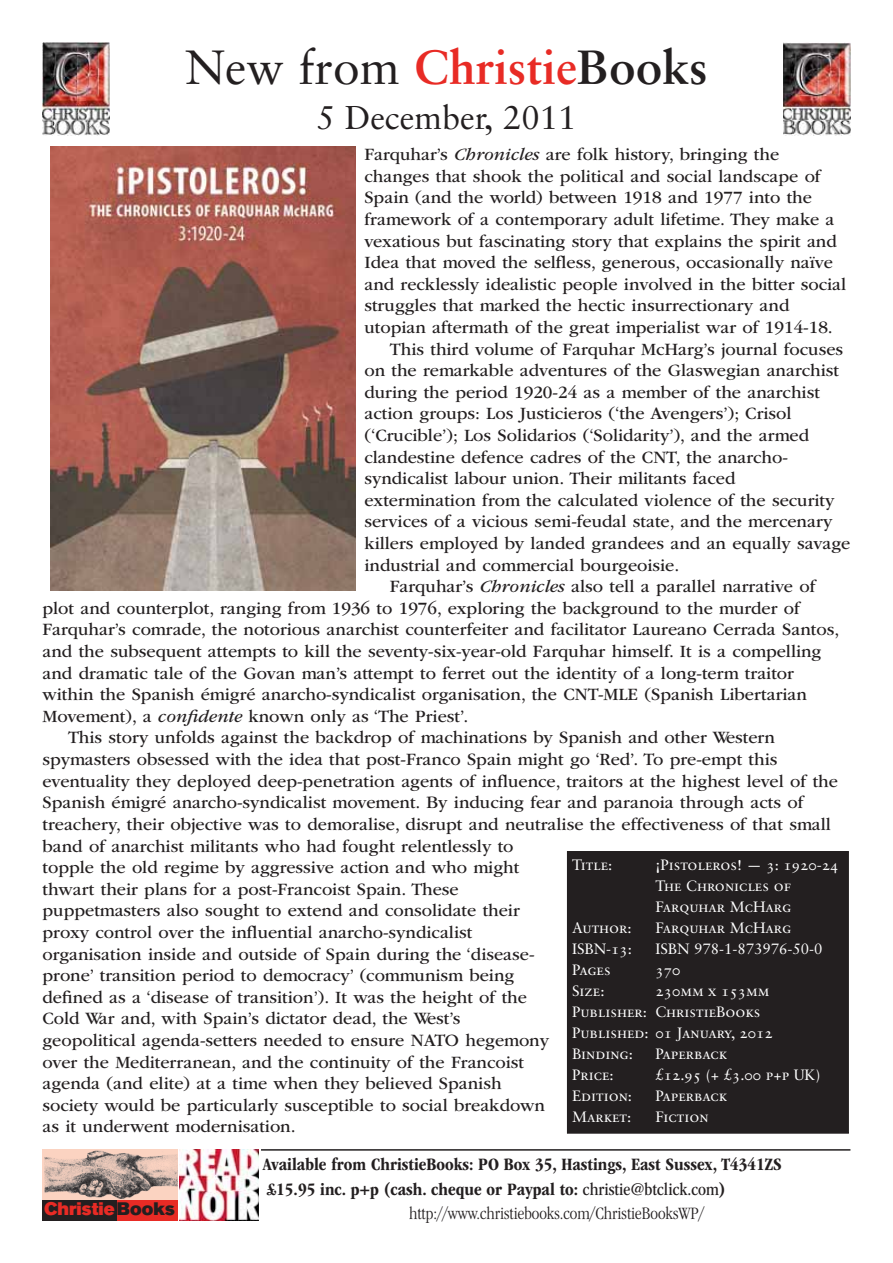
<style>
.page{position:relative;width:893px;height:1263px;background:#fff}
.page>*{position:absolute;margin:0;border:0;box-sizing:border-box;transform-origin:0 0}
.t1{font:700 48px "Sabon";color:#e82b25}
.t2{font:33px "Sabon";color:#231f20}
.t3{font:18px "ITC Garamond MM.300.wt.625.wd";color:#231f20}
.t4{font:18px/24.6px "ITC Garamond MM.595.wt.440.wd";color:#231f20}
.t5{font:18px "ITC Garamond MM.300.wt.440.wd";color:#231f20}
.t6{font:18px "Akzidenz Grotesk BE Super";color:#e82b25}
.t7{font:15px/21px "Sabon Roman SC";color:#fff}
.t8{font:15px "Sabon";color:#fff}
.s1{font-weight:400;color:#231f20}
.s2{color:#231f20}
.s3{font-family:"ITC Garamond MM It.300.wt.625.wd"}
.s4{font-family:"ITC Garamond MM.405.wt.440.wd"}
</style>
<div class="page">
<img style="left:44px;top:1149px;width:133px;height:51px">
<div style="left:43px;top:1200px;width:75px;height:20px;background:#231f20"></div>
<div style="left:117px;top:1200px;width:60px;height:20px;background:#e82b25"></div>
<img style="left:179px;top:1149px;width:80px;height:71px">
<img style="left:783px;top:43px;width:67px;height:93px">
<img style="left:43px;top:43px;width:67px;height:92px">
<hr style="left:261px;top:1149px;width:589px;height:2px;background:#231f20">
<img style="left:50px;top:146px;width:305px;height:444px">
<div style="left:568px;top:852px;width:280px;height:281px;background:#231f20"></div>
<div style="left:567px;top:851px;width:282px;height:282px;border:1px solid #231f20"></div>
<h1 class="t1" style="left:185px;top:47px;width:524px"><span class="s1">New from</span> Christie<span class="s2">Books</span></h1>
<h2 class="t2" style="left:316px;top:104px;width:262px">5 December, 2011</h2>
<p class="t3" style="left:364px;top:147px;width:416px">Farquhar’s <span class="s3">Chronicles</span> are folk history, bringing the</p>
<p class="t3" style="left:364px;top:169px;width:458px">changes that shook the political and social landscape of</p>
<p class="t3" style="left:364px;top:190px;width:449px">Spain (and the world) between 1918 and 1977 into the</p>
<p class="t3" style="left:364px;top:212px;width:472px">framework of a contemporary adult lifetime. They make a</p>
<p class="t3" style="left:364px;top:234px;width:474px">vexatious but fascinating story that explains the spirit and</p>
<p class="t3" style="left:364px;top:255px;width:470px">Idea that moved the selfless, generous, occasionally naïve</p>
<p class="t3" style="left:364px;top:277px;width:483px">and recklessly idealistic people involved in the bitter social</p>
<p class="t3" style="left:364px;top:298px;width:427px">struggles that marked the hectic insurrectionary and</p>
<p class="t3" style="left:364px;top:320px;width:470px">utopian aftermath of the great imperialist war of 1914-18.</p>
<p class="t3" style="left:390px;top:342px;width:455px">This third volume of Farquhar McHarg’s journal focuses</p>
<p class="t3" style="left:364px;top:363px;width:476px">on the remarkable adventures of the Glaswegian anarchist</p>
<p class="t3" style="left:364px;top:385px;width:457px">during the period 1920-24 as a member of the anarchist</p>
<p class="t3" style="left:364px;top:406px;width:429px">action groups: Los Justicieros (‘the Avengers’); Crisol</p>
<p class="t3" style="left:364px;top:428px;width:446px">(‘Crucible’); Los Solidarios (‘Solidarity’), and the armed</p>
<p class="t3" style="left:364px;top:450px;width:425px">clandestine defence cadres of the CNT, the anarcho-</p>
<p class="t3" style="left:364px;top:471px;width:373px">syndicalist labour union. Their militants faced</p>
<p class="t3" style="left:364px;top:493px;width:471px">extermination from the calculated violence of the security</p>
<p class="t3" style="left:364px;top:514px;width:470px">services of a vicious semi-feudal state, and the mercenary</p>
<p class="t3" style="left:364px;top:536px;width:487px">killers employed by landed grandees and an equally savage</p>
<p class="t3" style="left:364px;top:558px;width:316px">industrial and commercial bourgeoisie.</p>
<p class="t3" style="left:390px;top:579px;width:427px">Farquhar’s <span class="s3">Chronicles</span> also tell a parallel narrative of</p>
<p class="t3" style="left:43px;top:601px;width:759px">plot and counterplot, ranging from 1936 to 1976, exploring the background to the murder of</p>
<p class="t3" style="left:43px;top:622px;width:798px">Farquhar’s comrade, the notorious anarchist counterfeiter and facilitator Laureano Cerrada Santos,</p>
<p class="t3" style="left:43px;top:644px;width:780px">and the subsequent attempts to kill the seventy-six-year-old Farquhar himself. It is a compelling</p>
<p class="t3" style="left:43px;top:666px;width:753px">and dramatic tale of the Govan man’s attempt to ferret out the identity of a long-term traitor</p>
<p class="t3" style="left:43px;top:687px;width:766px">within the Spanish émigré anarcho-syndicalist organisation, the CNT-MLE (Spanish Libertarian</p>
<p class="t3" style="left:43px;top:709px;width:427px">Movement), a <span class="s3">confidente</span> known only as ‘The Priest’.</p>
<p class="t3" style="left:68px;top:730px;width:708px">This story unfolds against the backdrop of machinations by Spanish and other Western</p>
<p class="t3" style="left:43px;top:752px;width:736px">spymasters obsessed with the idea that post-Franco Spain might go ‘Red’. To pre-empt this</p>
<p class="t3" style="left:43px;top:774px;width:797px">eventuality they deployed deep-penetration agents of influence, traitors at the highest level of the</p>
<p class="t3" style="left:43px;top:795px;width:763px">Spanish émigré anarcho-syndicalist movement. By inducing fear and paranoia through acts of</p>
<p class="t3" style="left:43px;top:817px;width:790px">treachery, their objective was to demoralise, disrupt and neutralise the effectiveness of that small</p>
<p class="t3" style="left:43px;top:838px;width:472px">band of anarchist militants who had fought relentlessly to</p>
<p class="t3" style="left:43px;top:860px;width:478px">topple the old regime by aggressive action and who might</p>
<p class="t3" style="left:43px;top:882px;width:418px">thwart their plans for a post-Francoist Spain. These</p>
<p class="t3" style="left:43px;top:903px;width:479px">puppetmasters also sought to extend and consolidate their</p>
<p class="t3" style="left:43px;top:925px;width:431px">proxy control over the influential anarcho-syndicalist</p>
<p class="t3" style="left:43px;top:946px;width:494px">organisation inside and outside of Spain during the ‘disease-</p>
<p class="t3" style="left:43px;top:968px;width:473px">prone’ transition period to democracy’ (communism being</p>
<p class="t3" style="left:43px;top:990px;width:486px">defined as a ‘disease of transition’). It was the height of the</p>
<p class="t3" style="left:43px;top:1011px;width:419px">Cold War and, with Spain’s dictator dead, the West’s</p>
<p class="t3" style="left:43px;top:1033px;width:508px">geopolitical agenda-setters needed to ensure NATO hegemony</p>
<p class="t3" style="left:43px;top:1054px;width:483px">over the Mediterranean, and the continuity of the Francoist</p>
<p class="t3" style="left:43px;top:1076px;width:461px">agenda (and elite) at a time when they believed Spanish</p>
<p class="t3" style="left:43px;top:1098px;width:504px">society would be particularly susceptible to social breakdown</p>
<p class="t3" style="left:43px;top:1119px;width:255px">as it underwent modernisation.</p>
<p class="t4" style="left:263px;top:1152px;width:521px">Available from ChristieBooks: PO Box 35, Hastings, East Sussex, T4341ZS £15.95 inc. p+p (cash. cheque or Paypal to: <span class="s4">christie@btclick.com</span>)</p>
<p class="t5" style="left:409px;top:1204px;width:297px">http://www.christiebooks.com/ChristieBooksWP/</p>
<p class="t7" style="left:572px;top:856px;width:42px">Title:</p>
<p class="t7" style="left:655px;top:856px;width:185px">¡Pistoleros! — 3: 1920-24<br>The Chronicles of<br>Farquhar McHarg</p>
<p class="t7" style="left:572px;top:919px;width:61px">Author:</p>
<p class="t7" style="left:655px;top:919px;width:138px">Farquhar McHarg</p>
<p class="t7" style="left:572px;top:940px;width:61px">ISBN-13:</p>
<p class="t8" style="left:655px;top:943px;width:169px">ISBN 978-1-873976-50-0</p>
<p class="t7" style="left:572px;top:961px;width:40px">Pages</p>
<p class="t7" style="left:655px;top:961px;width:27px">370</p>
<p class="t7" style="left:572px;top:982px;width:34px">Size:</p>
<p class="t7" style="left:572px;top:982px;width:202px;text-indent:83px">230mm x 153mm<br>Publisher: ChristieBooks<br>Published: 01 January, 2012<br>Binding:</p>
<p class="t7" style="left:655px;top:1045px;width:73px">Paperback</p>
<p class="t7" style="left:572px;top:1066px;width:43px">Price:</p>
<p class="t7" style="left:655px;top:1066px;width:167px">£12.95 (+ £3.00 p+p UK)</p>
<p class="t7" style="left:572px;top:1087px;width:61px">Edition:</p>
<p class="t7" style="left:655px;top:1087px;width:73px">Paperback</p>
<p class="t7" style="left:572px;top:1108px;width:61px">Market:</p>
<p class="t7" style="left:655px;top:1108px;width:55px">Fiction</p>
<p class="t6" style="left:44px;top:1202px;width:132px">Christie<span class="s2">Books</span></p>
</div>
